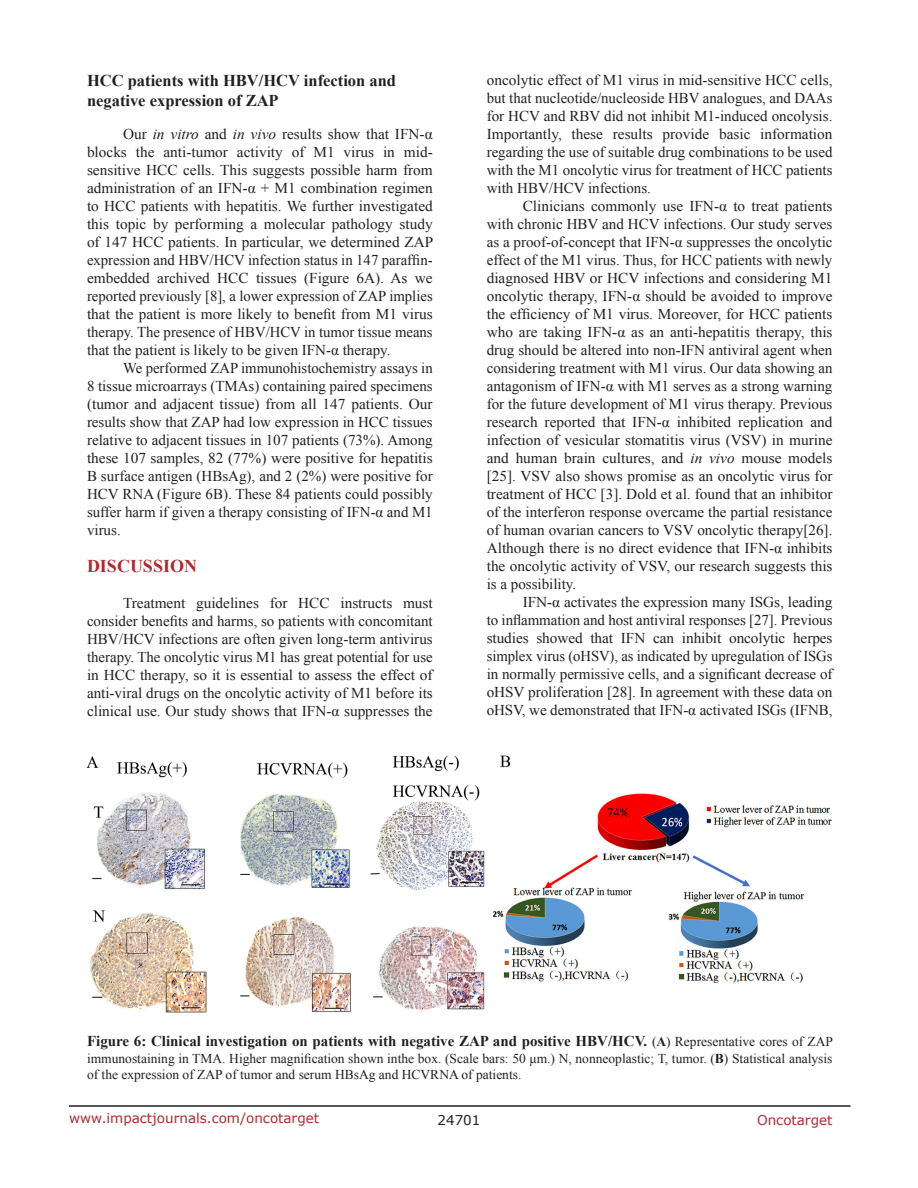
<style>
.page{position:relative;width:918px;height:1188px;background:#fff}
.page>*{position:absolute;margin:0;border:0;box-sizing:border-box;transform-origin:0 0}
.Heading{font:700 18px "Times New Roman";color:#ac2b31}
.SubHeading_middle{font:700 16.5px/19.8px "Times New Roman";color:#231f20}
.BodyText{font:15px/18px "Times New Roman";color:#231f20;text-align:justify}
.FigureText{font:700 15px "Times New Roman";color:#231f20}
.FigureText-2{font:13.5px/16.2px "Times New Roman";color:#231f20}
.t1{font:13.5px "Verdana";color:#ac2b31}
.t2{font:13.5px "Verdana";color:#231f20}
.s1{font-style:italic}
.s2{font-weight:400;font-size:13.5px}
.s3{font-size:13.5px}
.s4{font-weight:700}
</style>
<div class="page">
<hr style="left:69px;top:1105px;width:781px;height:2px;background:#231f20">
<img style="left:86px;top:756px;width:746px;height:257px">
<p class="SubHeading_middle" style="left:87px;top:70px;width:311px">HCC patients with HBV/HCV infection and negative expression of ZAP</p>
<p class="BodyText" style="left:87px;top:125px;width:348px;text-indent:36px">Our <span class="s1">in vitro</span> and <span class="s1">in vivo</span> results show that IFN-α blocks the anti-tumor activity of M1 virus in mid&shy;sensitive HCC cells. This suggests possible harm from administration of an IFN-α + M1 combination regimen to HCC patients with hepatitis. We further investigated this topic by performing a molecular pathology study of 147 HCC patients. In particular, we determined ZAP expression and HBV/HCV infection status in 147 paraffin&shy;embedded archived HCC tissues (Figure 6A). As we reported previously [8], a lower expression of ZAP implies that the patient is more likely to benefit from M1 virus therapy. The presence of HBV/HCV in tumor tissue means that the patient is likely to be given IFN-α therapy.</p>
<p class="BodyText" style="left:87px;top:359px;width:347px;text-indent:36px">We performed ZAP immunohistochemistry assays in 8 tissue microarrays (TMAs) containing paired specimens (tumor and adjacent tissue) from all 147 patients. Our results show that ZAP had low expression in HCC tissues relative to adjacent tissues in 107 patients (73%). Among these 107 samples, 82 (77%) were positive for hepatitis B surface antigen (HBsAg), and 2 (2%) were positive for HCV RNA (Figure 6B). These 84 patients could possibly suffer harm if given a therapy consisting of IFN-α and M1 virus.</p>
<p class="Heading" style="left:87px;top:553px;width:112px">DISCUSSION</p>
<p class="BodyText" style="left:87px;top:593px;width:347px;text-indent:36px">Treatment guidelines for HCC instructs must consider benefits and harms, so patients with concomitant HBV/HCV infections are often given long-term antivirus therapy. The oncolytic virus M1 has great potential for use in HCC therapy, so it is essential to assess the effect of anti-viral drugs on the oncolytic activity of M1 before its clinical use. Our study shows that IFN-α suppresses the</p>
<p class="BodyText" style="left:487px;top:71px;width:347px">oncolytic effect of M1 virus in mid-sensitive HCC cells, but that nucleotide/nucleoside HBV analogues, and DAAs for HCV and RBV did not inhibit M1-induced oncolysis.<br>Importantly, these results provide basic information regarding the use of suitable drug combinations to be used with the M1 oncolytic virus for treatment of HCC patients with HBV/HCV infections.</p>
<p class="BodyText" style="left:487px;top:197px;width:347px;text-indent:36px">Clinicians commonly use IFN-α to treat patients with chronic HBV and HCV infections. Our study serves as a proof-of-concept that IFN-α suppresses the oncolytic effect of the M1 virus. Thus, for HCC patients with newly diagnosed HBV or HCV infections and considering M1 oncolytic therapy, IFN-α should be avoided to improve the efficiency of M1 virus. Moreover, for HCC patients who are taking IFN-α as an anti-hepatitis therapy, this drug should be altered into non-IFN antiviral agent when considering treatment with M1 virus. Our data showing an antagonism of IFN-α with M1 serves as a strong warning for the future development of M1 virus therapy. Previous research reported that IFN-α inhibited replication and infection of vesicular stomatitis virus (VSV) in murine and human brain cultures, and <span class="s1">in vivo</span> mouse models [25]. VSV also shows promise as an oncolytic virus for treatment of HCC [3]. Dold et al. found that an inhibitor of the interferon response overcame the partial resistance of human ovarian cancers to VSV oncolytic therapy[26].<br>Although there is no direct evidence that IFN-α inhibits the oncolytic activity of VSV, our research suggests this is a possibility.</p>
<p class="BodyText" style="left:487px;top:593px;width:347px;text-indent:36px">IFN-α activates the expression many ISGs, leading to inflammation and host antiviral responses [27]. Previous studies showed that IFN can inhibit oncolytic herpes simplex virus (oHSV), as indicated by upregulation of ISGs in normally permissive cells, and a significant decrease of oHSV proliferation [28]. In agreement with these data on oHSV, we demonstrated that IFN-α activated ISGs (IFNB,</p>
<p class="FigureText" style="left:87px;top:1031px;width:748px">Figure 6: Clinical investigation on patients with negative ZAP and positive HBV/HCV. <span class="s2">(</span><span class="s3">A</span><span class="s2">) Representative cores of ZAP</span></p>
<p class="FigureText-2" style="left:87px;top:1050px;width:747px">immunostaining in TMA. Higher magnification shown inthe box. (Scale bars: 50 μm.) N, nonneoplastic; T, tumor. (<span class="s4">B</span>) Statistical analysis of the expression of ZAP of tumor and serum HBsAg and HCVRNA of patients.</p>
<p class="t1" style="left:69px;top:1109px;width:252px">www.impactjournals.com/oncotarget</p>
<p class="t2" style="left:438px;top:1111px;width:44px">24701</p>
<p class="t1" style="left:757px;top:1111px;width:77px">Oncotarget</p>
</div>
